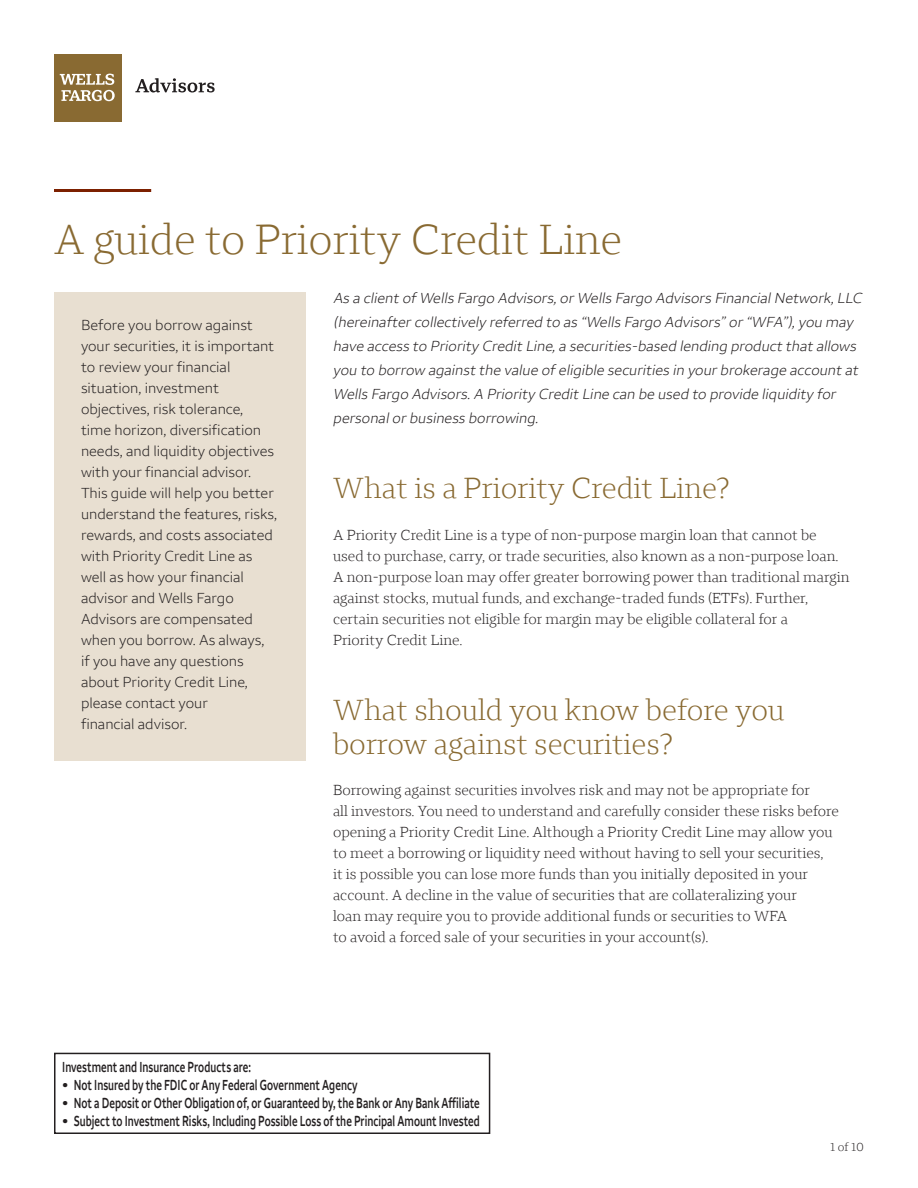
<style>
.page{position:relative;width:918px;height:1188px;background:#fff}
.page>*{position:absolute;margin:0;border:0;box-sizing:border-box;transform-origin:0 0}
.t1{font:300 43.5px "Wells Fargo Serif";color:#896a32}
.t2{font:300 30px/34.5px "Wells Fargo Serif";color:#896a32}
.t3{font:300 15px/21px "Wells Fargo Serif";color:#231f20}
.t4{font:300 15px/21px "Wells Fargo Sans";color:#231f20}
.t5{font:italic 300 15px/24px "Wells Fargo Sans";color:#231f20}
.t6{font:600 15px "Wells Fargo Sans";letter-spacing:.005em;color:#231f20}
.t7{font:600 15px "Wells Fargo Sans";letter-spacing:.005em;color:#231f20;scale:.7 1}
.t8{font:300 12px "Wells Fargo Serif";color:#231f20}
</style>
<div class="page">
<svg style="left:135px;top:78px;width:80px;height:15px"></svg>
<div style="left:54px;top:54px;width:68px;height:68px;background:#896a32"></div>
<svg style="left:60px;top:74px;width:55px;height:27px"></svg>
<hr style="left:54px;top:189px;width:97px;height:3px;background:#7c2000">
<div style="left:54px;top:292px;width:252px;height:468px;background:#e8dfd1"></div>
<div style="left:54px;top:1053px;width:436px;height:81px;border:2px solid #231f20"></div>
<h1 class="t1" style="left:54px;top:213px;width:570px">A guide to Priority Credit Line</h1>
<p class="t4" style="left:81px;top:315px;width:198px">Before you borrow against your securities, it is important to review your financial situation, investment objectives, risk tolerance, time horizon, diversification needs, and liquidity objectives with your financial advisor.<br>This guide will help you better understand the features, risks, rewards, and costs associated with Priority Credit Line as well as how your financial advisor and Wells Fargo<br>Advisors are compensated when you borrow. As always,<br>if you have any questions about Priority Credit Line, please contact your<br>financial advisor.</p>
<p class="t5" style="left:333px;top:286px;width:534px">As a client ofWells Fargo Advisors,orWells Fargo Advisors FinancialNetwork,LLC (hereinaftercollectively referred to as “Wells Fargo Advisors”or“WFA”),you may have access to Priority Credit Line,a securities-based lending product that allows you to borrow against the value ofeligible securities in yourbrokerage account at Wells Fargo Advisors.A Priority Credit Line can be used to provide liquidity for personalorbusiness borrowing.</p>
<h2 class="t2" style="left:333px;top:471px;width:398px">What is a Priority Credit Line?</h2>
<p class="t3" style="left:333px;top:524px;width:518px">A Priority Credit Line is a type of non-purpose margin loan that cannot be used to purchase, carry, or trade securities, also known as a non-purpose loan.<br>A non-purpose loan may offer greater borrowing power than traditional margin against stocks, mutual funds, and exchange-traded funds (ETFs). Further, certain securities not eligible for margin may be eligible collateral for a<br>Priority Credit Line.</p>
<h2 class="t2" style="left:333px;top:692px;width:453px">What should you know before you borrow against securities?</h2>
<p class="t3" style="left:333px;top:780px;width:507px">Borrowing against securities involves risk and may not be appropriate for<br>all investors. You need to understand and carefully consider these risks before opening a Priority Credit Line. Although a Priority Credit Line may allow you to meet a borrowing or liquidity need without having to sell your securities,<br>it is possible you can lose more funds than you initially deposited in your account. A decline in the value of securities that are collateralizing your<br>loan may require you to provide additional funds or securities to WFA<br>to avoid a forced sale of your securities in your account(s).</p>
<p class="t7" style="left:62px;top:1058px;width:271px">Investment and Insurance Products are:</p>
<p class="t6" style="left:62px;top:1076px;width:297px">• Not Insured by the FDIC or Any Federal Government Agency</p>
<p class="t6" style="left:62px;top:1094px;width:419px">• Not a Deposit or Other Obligation of, or Guaranteed by, the Bank or Any Bank Affiliate</p>
<p class="t6" style="left:62px;top:1112px;width:419px">• Subject to Investment Risks, Including Possible Loss of the Principal Amount Invested</p>
<p class="t8" style="left:830px;top:1140px;width:35px">1 of 10</p>
</div>
